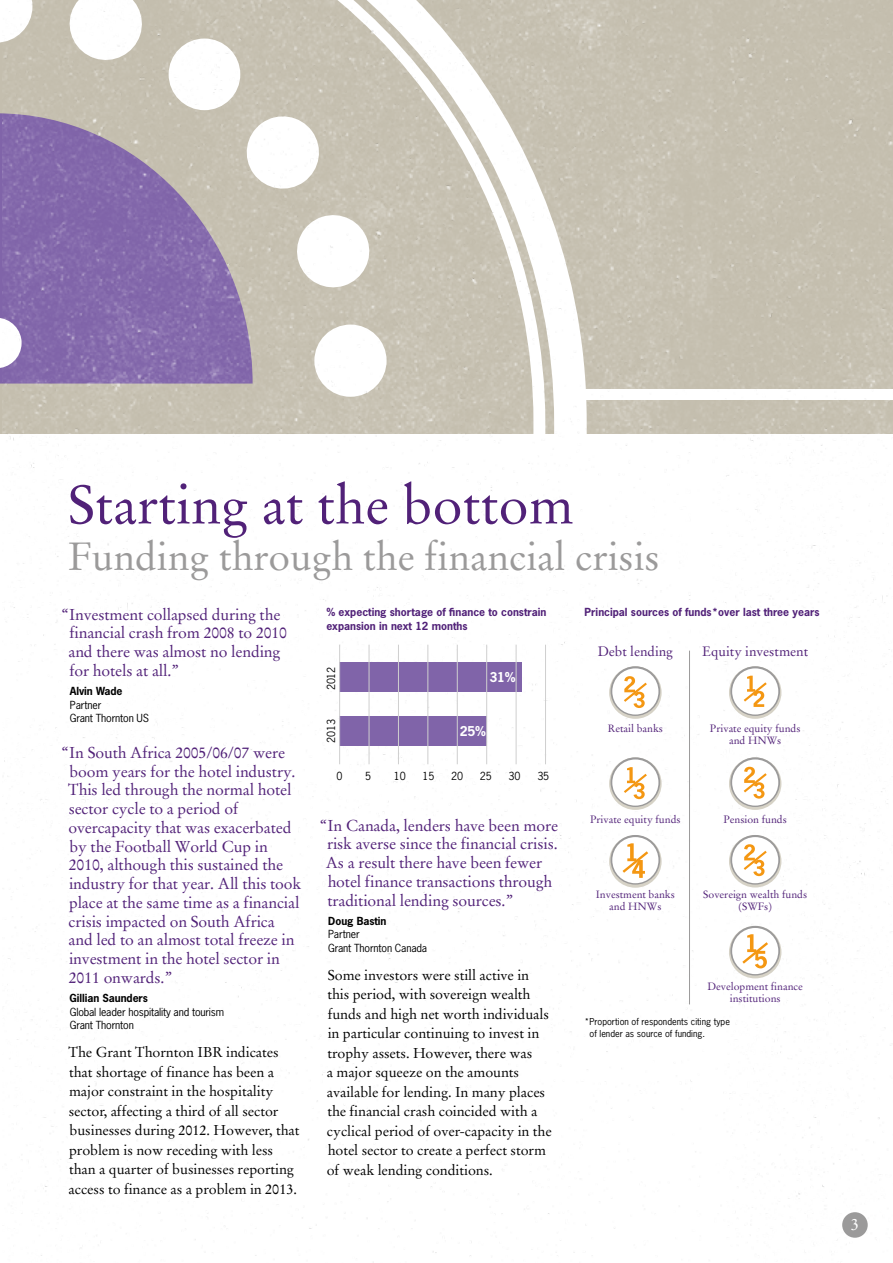
<style>
.page{position:relative;width:893px;height:1263px;background:#fff}
.page>*{position:absolute;margin:0;border:0;box-sizing:border-box;transform-origin:0 0}
.t1{font:54px "Stempel Garamond";color:#512178}
.t2{font:39px "Stempel Garamond";color:#9b9a9a}
.t3{font:16.5px "Stempel Garamond";color:#fff}
.t4{font:15.75px/18.8px "Stempel Garamond";letter-spacing:-.01em;color:#512178}
.t5{font:14.25px/19.5px "Stempel Garamond";letter-spacing:-.005em;color:#000}
.t6{font:13.5px "Stempel Garamond";color:#512178}
.t7{font:700 12.75px "News Gothic Std";color:#fff}
.t8{font:10.5px/12px "Stempel Garamond";color:#512178;text-align:center}
.t9{font:10.5px/13.5px "News Gothic Std";letter-spacing:-.015em;color:#000}
.t10{font:700 10.5px/13.5px "News Gothic Std";color:#512178}
.t11{font:700 10.5px "News Gothic Std";letter-spacing:-.005em;color:#000}
.t12{font:9px/12px "News Gothic Std";color:#000}
</style>
<div class="page">
<img style="left:3px;top:0;width:890px;height:1263px">
<img style="left:0;top:0;width:1px;height:1263px">
<div style="left:842px;top:1212px;width:26px;height:26px;background:#9b9a9a;border-radius:50%"></div>
<div style="left:339px;top:662px;width:183px;height:29px;background:#8064a9"></div>
<div style="left:339px;top:716px;width:148px;height:29px;background:#8064a9"></div>
<hr style="left:339px;top:645px;width:1px;height:119px;background:#cfcfcf">
<hr style="left:369px;top:645px;width:1px;height:119px;background:#cfcfcf">
<hr style="left:398px;top:645px;width:1px;height:119px;background:#cfcfcf">
<hr style="left:428px;top:645px;width:1px;height:119px;background:#cfcfcf">
<hr style="left:457px;top:645px;width:1px;height:119px;background:#cfcfcf">
<hr style="left:486px;top:645px;width:1px;height:119px;background:#cfcfcf">
<hr style="left:516px;top:645px;width:1px;height:119px;background:#cfcfcf">
<hr style="left:545px;top:645px;width:1px;height:119px;background:#cfcfcf">
<hr style="left:689px;top:651px;width:1px;height:353px;background:#9b9a9a">
<svg style="left:609px;top:835px;width:53px;height:53px"></svg>
<svg style="left:611px;top:835px;width:49px;height:50px"></svg>
<div style="left:612px;top:837px;width:46px;height:46px;background:#fff;border-radius:50%"></div>
<svg style="left:622px;top:843px;width:26px;height:35px"></svg>
<svg style="left:609px;top:757px;width:53px;height:53px"></svg>
<svg style="left:611px;top:757px;width:49px;height:50px"></svg>
<div style="left:612px;top:759px;width:46px;height:47px;background:#fff;border-radius:50%"></div>
<svg style="left:624px;top:767px;width:23px;height:32px"></svg>
<svg style="left:609px;top:666px;width:53px;height:53px"></svg>
<svg style="left:611px;top:666px;width:49px;height:50px"></svg>
<div style="left:612px;top:668px;width:46px;height:46px;background:#fff;border-radius:50%"></div>
<svg style="left:624px;top:676px;width:23px;height:32px"></svg>
<div style="left:729px;top:666px;width:52px;height:53px;background:#d6d2c6;border-radius:50%"></div>
<svg style="left:730px;top:666px;width:50px;height:50px"></svg>
<div style="left:732px;top:668px;width:46px;height:46px;background:#fff;border-radius:50%"></div>
<svg style="left:744px;top:676px;width:23px;height:31px"></svg>
<div style="left:729px;top:757px;width:52px;height:53px;background:#d6d2c6;border-radius:50%"></div>
<svg style="left:730px;top:757px;width:50px;height:50px"></svg>
<div style="left:732px;top:759px;width:46px;height:47px;background:#fff;border-radius:50%"></div>
<svg style="left:744px;top:767px;width:23px;height:32px"></svg>
<div style="left:729px;top:835px;width:52px;height:52px;background:#d6d2c6;border-radius:50%"></div>
<svg style="left:730px;top:835px;width:50px;height:50px"></svg>
<div style="left:732px;top:837px;width:46px;height:46px;background:#fff;border-radius:50%"></div>
<svg style="left:744px;top:844px;width:23px;height:32px"></svg>
<svg style="left:729px;top:926px;width:52px;height:52px"></svg>
<svg style="left:730px;top:926px;width:50px;height:49px"></svg>
<div style="left:732px;top:928px;width:46px;height:46px;background:#fff;border-radius:50%"></div>
<svg style="left:742px;top:934px;width:26px;height:34px"></svg>
<h1 class="t1" style="left:68px;top:472px;width:507px">Starting at the bottom</h1>
<h2 class="t2" style="left:68px;top:533px;width:593px">Funding through the financial crisis</h2>
<p class="t4" style="left:68px;top:605px;width:220px;text-indent:-7px">“Investment collapsed during the financial crash from 2008 to 2010 and there was almost no lending for hotels at all.”</p>
<p class="t11" style="left:70px;top:684px;width:54px">Alvin Wade</p>
<p class="t9" style="left:70px;top:698px;width:81px">Partner<br>Grant Thornton US</p>
<p class="t4" style="left:68px;top:743px;width:234px;text-indent:-7px">“In South Africa 2005/06/07 were boom years for the hotel industry.<br>This led through the normal hotel sector cycle to a period of overcapacity that was exacerbated by the Football World Cup in<br>2010, although this sustained the industry for that year. All this took place at the same time as a financial crisis impacted on South Africa and led to an almost total freeze in investment in the hotel sector in<br>2011 onwards.”</p>
<p class="t11" style="left:70px;top:991px;width:80px">Gillian Saunders</p>
<p class="t9" style="left:70px;top:1005px;width:156px">Global leader hospitality and tourism<br>Grant Thornton</p>
<p class="t5" style="left:69px;top:1043px;width:233px">The Grant Thornton IBR indicates that shortage of finance has been a major constraint in the hospitality sector, affecting a third of all sector businesses during 2012. However, that problem is now receding with less than a quarter of businesses reporting access to finance as a problem in 2013.</p>
<p class="t10" style="left:326px;top:605px;width:222px">% expecting shortage of finance to constrain expansion in next 12 months</p>
<p class="t9" style="left:324px;top:690px;width:25px;rotate:-90deg">2012</p>
<p class="t9" style="left:324px;top:743px;width:25px;rotate:-90deg">2013</p>
<p class="t7" style="left:489px;top:668px;width:28px">31%</p>
<p class="t7" style="left:460px;top:722px;width:28px">25%</p>
<p class="t9" style="left:336px;top:770px;width:8px">0</p>
<p class="t9" style="left:365px;top:770px;width:8px">5</p>
<p class="t9" style="left:394px;top:770px;width:13px">10</p>
<p class="t9" style="left:423px;top:770px;width:13px">15</p>
<p class="t9" style="left:451px;top:770px;width:13px">20</p>
<p class="t9" style="left:480px;top:770px;width:13px">25</p>
<p class="t9" style="left:509px;top:770px;width:13px">30</p>
<p class="t9" style="left:537px;top:770px;width:13px">35</p>
<p class="t4" style="left:326px;top:816px;width:234px;text-indent:-6px">“In Canada, lenders have been more risk averse since the financial crisis.<br>As a result there have been fewer hotel finance transactions through traditional lending sources.”</p>
<p class="t11" style="left:328px;top:914px;width:60px">Doug Bastin</p>
<p class="t9" style="left:328px;top:927px;width:100px">Partner<br>Grant Thornton Canada</p>
<p class="t5" style="left:327px;top:965px;width:226px">Some investors were still active in this period, with sovereign wealth funds and high net worth individuals in particular continuing to invest in trophy assets. However, there was<br>a major squeeze on the amounts available for lending. In many places the financial crash coincided with a cyclical period of over-capacity in the hotel sector to create a perfect storm of weak lending conditions.</p>
<p class="t10" style="left:585px;top:605px;width:236px">Principal sources of funds*over last three years</p>
<p class="t6" style="left:598px;top:643px;width:77px">Debt lending</p>
<p class="t6" style="left:702px;top:643px;width:108px">Equity investment</p>
<p class="t8" style="left:608px;top:722px;width:57px">Retail banks</p>
<p class="t8" style="left:710px;top:722px;width:92px">Private equity funds and HNWs</p>
<p class="t8" style="left:590px;top:813px;width:92px">Private equity funds</p>
<p class="t8" style="left:723px;top:813px;width:65px">Pension funds</p>
<p class="t8" style="left:596px;top:889px;width:81px">Investment banks and HNWs</p>
<p class="t8" style="left:703px;top:889px;width:105px">Sovereign wealth funds (SWFs)</p>
<p class="t8" style="left:707px;top:980px;width:97px">Development finance institutions</p>
<p class="t12" style="left:589px;top:1015px;width:142px;text-indent:-5px">*Proportion of respondents citing type of lender as source of funding.</p>
<p class="t3" style="left:851px;top:1214px;width:10px">3</p>
</div>
